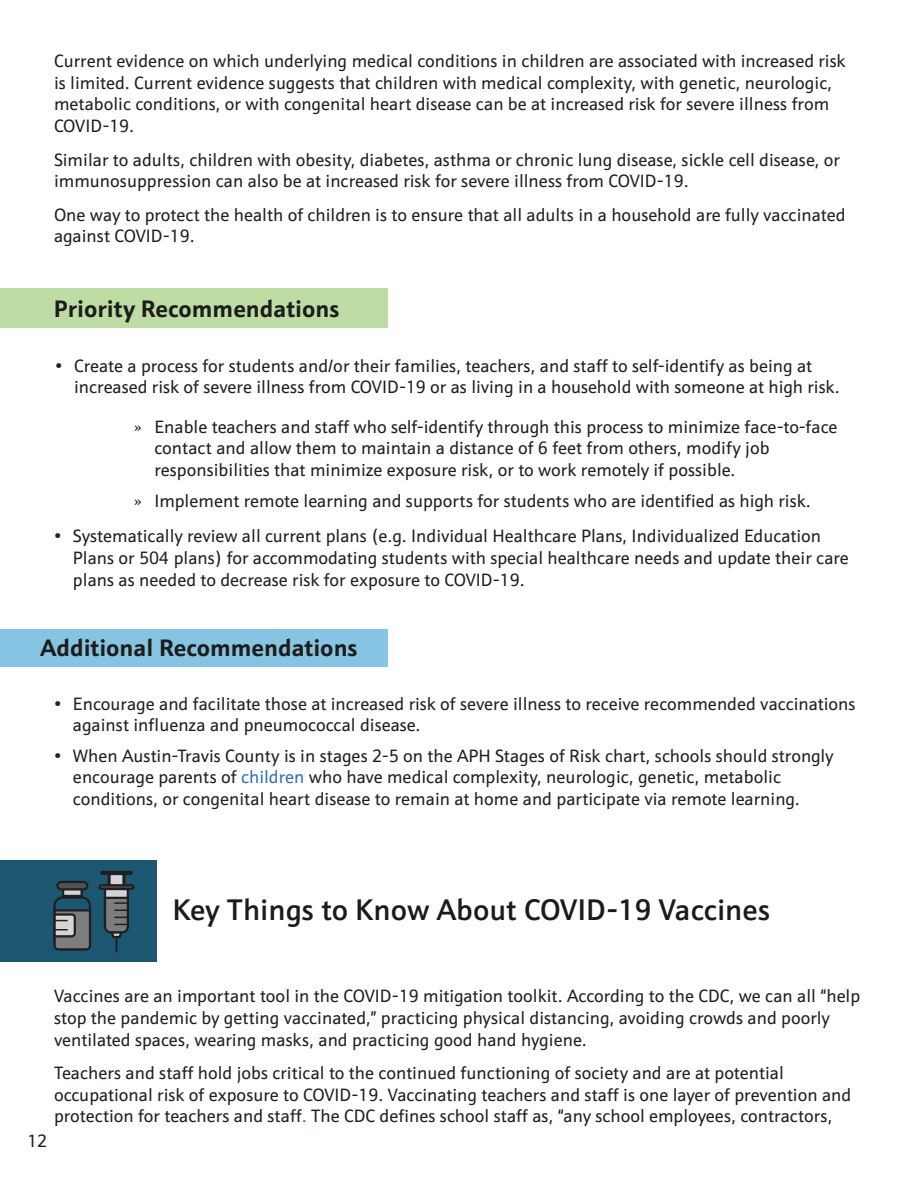
<style>
.page{position:relative;width:918px;height:1188px;background:#fff}
.page>*{position:absolute;margin:0;border:0;box-sizing:border-box;transform-origin:0 0}
.t1{font:500 30px "Schnebel Sans ME";color:#1a1b1b}
.t2{font:700 24px "Schnebel Sans ME";color:#1e1c1c}
.t3{font:18px/21.6px "Schnebel Sans ME";color:#231f20}
.s1{color:#326fb7}
</style>
<div class="page">
<div style="left:0;top:289px;width:388px;height:39px;background:#bedda4"></div>
<div style="left:0;top:630px;width:388px;height:37px;background:#85c5e3"></div>
<div style="left:0;top:860px;width:157px;height:101px;background:#1b5771"></div>
<div style="left:109px;top:874px;width:15px;height:13px;background:#d5d5d5"></div>
<div style="left:108px;top:872px;width:17px;height:16px;border:3px solid #231f20"></div>
<div style="left:100px;top:871px;width:33px;height:4px;border:2px solid #231f20"></div>
<div style="left:98px;top:884px;width:37px;height:6px;border:2px solid #231f20;border-radius:2px"></div>
<div style="left:63px;top:888px;width:19px;height:8px;background:#d5d5d5"></div>
<div style="left:62px;top:887px;width:21px;height:10px;border:2px solid #231f20"></div>
<div style="left:57px;top:882px;width:30px;height:7px;background:#525252;border-radius:4px"></div>
<div style="left:56px;top:881px;width:32px;height:10px;border:2px solid #231f20;border-radius:4px"></div>
<div style="left:53px;top:896px;width:38px;height:55px;border:2px solid #231f20;border-radius:8px"></div>
<svg style="left:53px;top:908px;width:39px;height:43px;background:#6a6d6f"></svg>
<svg style="left:103px;top:887px;width:27px;height:66px"></svg>
<p class="t3" style="left:54px;top:50px;width:793px">Current evidence on which underlying medical conditions in children are associated with increased risk is limited. Current evidence suggests that children with medical complexity, with genetic, neurologic, metabolic conditions, or with congenital heart disease can be at increased risk for severe illness from COVID-19.</p>
<p class="t3" style="left:54px;top:149px;width:788px">Similar to adults, children with obesity, diabetes, asthma or chronic lung disease, sickle cell disease, or immunosuppression can also be at increased risk for severe illness from COVID-19.</p>
<p class="t3" style="left:54px;top:204px;width:793px">One way to protect the health of children is to ensure that all adults in a household are fully vaccinated against COVID-19.</p>
<p class="t2" style="left:54px;top:289px;width:287px">Priority Recommendations</p>
<p class="t3" style="left:74px;top:355px;width:767px;text-indent:-20px">• Create a process for students and/or their families, teachers, and staff to self-identify as being at increased risk of severe illness from COVID-19 or as living in a household with someone at high risk.</p>
<p class="t3" style="left:154px;top:416px;width:685px;text-indent:-20px">» Enable teachers and staff who self-identify through this process to minimize face-to-face contact and allow them to maintain a distance of 6 feet from others, modify job responsibilities that minimize exposure risk, or to work remotely if possible.</p>
<p class="t3" style="left:134px;top:490px;width:678px">» Implement remote learning and supports for students who are identified as high risk.</p>
<p class="t3" style="left:73px;top:525px;width:778px;text-indent:-20px">• Systematically review all current plans (e.g. Individual Healthcare Plans, Individualized Education<br>Plans or 504 plans) for accommodating students with special healthcare needs and update their care plans as needed to decrease risk for exposure to COVID-19.</p>
<p class="t2" style="left:41px;top:628px;width:319px">Additional Recommendations</p>
<p class="t3" style="left:73px;top:693px;width:784px;text-indent:-20px">• Encourage and facilitate those at increased risk of severe illness to receive recommended vaccinations against influenza and pneumococcal disease.</p>
<p class="t3" style="left:73px;top:745px;width:762px;text-indent:-20px">• When Austin-Travis County is in stages 2-5 on the APH Stages of Risk chart, schools should strongly encourage parents of <span class="s1">children</span> who have medical complexity, neurologic, genetic, metabolic conditions, or congenital heart disease to remain at home and participate via remote learning.</p>
<p class="t1" style="left:172px;top:887px;width:599px">Key Things to Know About COVID-19 Vaccines</p>
<p class="t3" style="left:27px;top:1130px;width:22px">12</p>
<p class="t3" style="left:54px;top:985px;width:808px">Vaccines are an important tool in the COVID-19 mitigation toolkit. According to the CDC, we can all “help stop the pandemic by getting vaccinated,” practicing physical distancing, avoiding crowds and poorly ventilated spaces, wearing masks, and practicing good hand hygiene.</p>
<p class="t3" style="left:54px;top:1062px;width:799px">Teachers and staff hold jobs critical to the continued functioning of society and are at potential occupational risk of exposure to COVID-19. Vaccinating teachers and staff is one layer of prevention and protection for teachers and staff<span class="s1">.</span> The CDC defines school staff as, “any school employees, contractors,</p>
</div>
